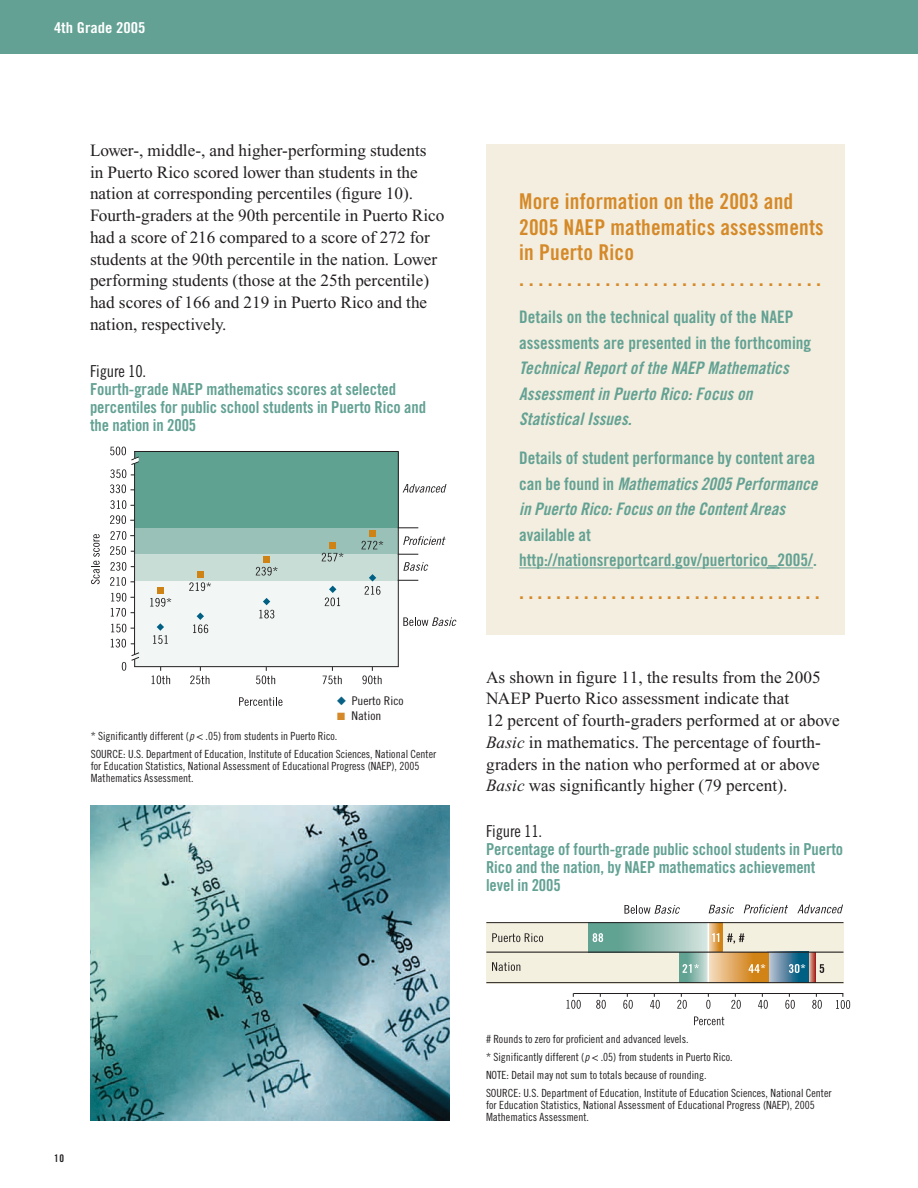
<style>
.page{position:relative;width:918px;height:1188px;background:#fff}
.page>*{position:absolute;margin:0;border:0;box-sizing:border-box;transform-origin:0 0}
.t1{font:22.5px "Trade Gothic Bold Cond Twenty";color:#d58928}
.t2{font:21.75px/25.5px "Trade Gothic Bold Cond Twenty";letter-spacing:.01em;color:#d58928}
.t3{font:17.25px/21.8px "Times New Roman";color:#231f20}
.t4{font:17.25px/25.5px "Trade Gothic Bold Cond Twenty";color:#62a193}
.t5{font:17.25px/25.5px "Trade Gothic Bold Cond Twenty Obl";letter-spacing:.005em;color:#62a193}
.t6{font:16.5px/18px "Trade Gothic Bold Cond Twenty";letter-spacing:-.005em;color:#62a193}
.t7{font:16.5px "Trade Gothic Cond Eighteen";letter-spacing:-.01em;color:#231f20}
.t8{font:15px "Trade Gothic Bold Cond Twenty";color:#fff;scale:1.1 1}
.t9{font:12px "Trade Gothic Cond Eighteen";color:#231f20;scale:1.1 1}
.t10{font:11.25px/18px "Trade Gothic Cond Eighteen";color:#231f20}
.t11{font:10.5px "Trade Gothic Bold Cond Twenty";color:#231f20}
.s1{color:#086185}
.s2{color:#d58928}
.s3{font-family:"Trade Gothic Cond Eighteen Obl"}
.s4{font-family:"Trade Gothic Bold Cond Twenty"}
.s5{font-style:italic}
</style>
<div class="page">
<div style="left:486px;top:144px;width:359px;height:490px;background:#f3eedf"></div>
<div style="left:135px;top:562px;width:263px;height:104px;background:#f2f7f6"></div>
<div style="left:135px;top:543px;width:263px;height:37px;background:#c9ddd7"></div>
<div style="left:134px;top:524px;width:264px;height:30px;background:#9ac1b7"></div>
<div style="left:135px;top:452px;width:263px;height:76px;background:#60a292"></div>
<hr style="left:398px;top:452px;width:1px;height:215px;background:#231f20">
<hr style="left:134px;top:666px;width:265px;height:1px;background:#231f20">
<hr style="left:134px;top:451px;width:264px;height:1px;background:#231f20">
<svg style="left:399px;top:580px;width:19px;height:1px"></svg>
<svg style="left:398px;top:554px;width:20px;height:1px"></svg>
<svg style="left:398px;top:528px;width:20px;height:1px"></svg>
<hr style="left:134px;top:463px;width:1px;height:191px;background:#231f20">
<svg style="left:403px;top:484px;width:43px;height:9px"></svg>
<svg style="left:403px;top:536px;width:43px;height:9px"></svg>
<svg style="left:403px;top:562px;width:25px;height:9px"></svg>
<svg style="left:403px;top:617px;width:53px;height:9px"></svg>
<svg style="left:110px;top:484px;width:24px;height:9px"></svg>
<svg style="left:110px;top:515px;width:24px;height:9px"></svg>
<svg style="left:110px;top:546px;width:25px;height:9px"></svg>
<svg style="left:110px;top:577px;width:24px;height:9px"></svg>
<svg style="left:111px;top:608px;width:23px;height:9px"></svg>
<svg style="left:110px;top:447px;width:29px;height:31px"></svg>
<svg style="left:110px;top:500px;width:24px;height:9px"></svg>
<svg style="left:110px;top:562px;width:25px;height:9px"></svg>
<svg style="left:111px;top:593px;width:23px;height:9px"></svg>
<svg style="left:111px;top:624px;width:23px;height:8px"></svg>
<svg style="left:110px;top:531px;width:24px;height:9px"></svg>
<svg style="left:91px;top:534px;width:9px;height:50px"></svg>
<svg style="left:239px;top:697px;width:44px;height:9px"></svg>
<svg style="left:323px;top:667px;width:19px;height:17px"></svg>
<svg style="left:256px;top:667px;width:19px;height:17px"></svg>
<svg style="left:190px;top:667px;width:19px;height:17px"></svg>
<svg style="left:152px;top:667px;width:18px;height:17px"></svg>
<svg style="left:362px;top:667px;width:20px;height:17px"></svg>
<svg style="left:153px;top:623px;width:15px;height:21px"></svg>
<svg style="left:325px;top:586px;width:15px;height:20px"></svg>
<svg style="left:193px;top:613px;width:15px;height:20px"></svg>
<svg style="left:365px;top:574px;width:15px;height:21px"></svg>
<svg style="left:259px;top:598px;width:15px;height:20px"></svg>
<svg style="left:150px;top:587px;width:21px;height:20px"></svg>
<svg style="left:189px;top:572px;width:22px;height:19px"></svg>
<svg style="left:256px;top:556px;width:22px;height:20px"></svg>
<svg style="left:322px;top:542px;width:21px;height:20px"></svg>
<svg style="left:361px;top:530px;width:22px;height:19px"></svg>
<svg style="left:111px;top:639px;width:29px;height:32px"></svg>
<div style="left:486px;top:922px;width:357px;height:61px;background:#f4f0df"></div>
<svg style="left:808px;top:953px;width:8px;height:29px"></svg>
<svg style="left:820px;top:964px;width:4px;height:9px"></svg>
<svg style="left:624px;top:905px;width:56px;height:9px"></svg>
<svg style="left:709px;top:905px;width:25px;height:9px"></svg>
<svg style="left:797px;top:905px;width:46px;height:8px"></svg>
<svg style="left:744px;top:905px;width:44px;height:8px"></svg>
<svg style="left:492px;top:933px;width:51px;height:9px"></svg>
<svg style="left:492px;top:962px;width:28px;height:9px"></svg>
<svg style="left:589px;top:923px;width:119px;height:29px;background:#8cb8ad"></svg>
<svg style="left:709px;top:923px;width:14px;height:29px"></svg>
<svg style="left:768px;top:953px;width:40px;height:29px"></svg>
<svg style="left:593px;top:933px;width:10px;height:9px"></svg>
<svg style="left:712px;top:933px;width:7px;height:9px"></svg>
<div style="left:680px;top:952px;width:28px;height:30px;background:linear-gradient(to right,#4b9684,#c6dbd4)"></div>
<svg style="left:709px;top:953px;width:59px;height:29px;background:#e0a75c"></svg>
<svg style="left:683px;top:964px;width:16px;height:9px"></svg>
<svg style="left:749px;top:964px;width:16px;height:9px"></svg>
<svg style="left:789px;top:964px;width:16px;height:9px"></svg>
<hr style="left:708px;top:923px;width:1px;height:60px;background:#fff">
<hr style="left:486px;top:922px;width:357px;height:1px;background:#231f20">
<hr style="left:486px;top:982px;width:357px;height:1px;background:#231f20">
<svg style="left:567px;top:993px;width:14px;height:16px"></svg>
<svg style="left:596px;top:994px;width:10px;height:15px"></svg>
<svg style="left:623px;top:994px;width:10px;height:15px"></svg>
<svg style="left:650px;top:994px;width:10px;height:15px"></svg>
<svg style="left:677px;top:994px;width:10px;height:15px"></svg>
<svg style="left:706px;top:994px;width:4px;height:15px"></svg>
<svg style="left:731px;top:994px;width:10px;height:15px"></svg>
<svg style="left:758px;top:994px;width:10px;height:15px"></svg>
<svg style="left:785px;top:994px;width:10px;height:15px"></svg>
<svg style="left:812px;top:994px;width:10px;height:15px"></svg>
<svg style="left:694px;top:1016px;width:30px;height:9px"></svg>
<hr style="left:573px;top:993px;width:270px;height:1px;background:#231f20">
<svg style="left:836px;top:993px;width:14px;height:16px"></svg>
<svg style="left:727px;top:933px;width:17px;height:11px"></svg>
<hr style="left:486px;top:952px;width:357px;height:1px;background:#231f20">
<div style="left:0;top:0;width:918px;height:54px;background:#62a193"></div>
<hr style="left:519px;top:567px;width:249px;height:1px;background:#62a193">
<hr style="left:778px;top:567px;width:35px;height:1px;background:#62a193">
<svg style="left:767px;top:566px;width:13px;height:3px"></svg>
<img style="left:90px;top:806px;width:360px;height:314px">
<p class="t8" style="left:54px;top:22px;width:85px">4th Grade 2005</p>
<p class="t3" style="left:90px;top:141px;width:356px">Lower-, middle-, and higher-performing students<br>in Puerto Rico scored lower than students in the nation at corresponding percentiles (figure 10).<br>Fourth-graders at the 90th percentile in Puerto Rico had a score of 216 compared to a score of 272 for students at the 90th percentile in the nation. Lower performing students (those at the 25th percentile) had scores of 166 and 219 in Puerto Rico and the nation, respectively.</p>
<p class="t7" style="left:90px;top:365px;width:58px">Figure 10.</p>
<p class="t6" style="left:90px;top:381px;width:338px">Fourth-grade NAEP mathematics scores at selected percentiles for public school students in Puerto Rico and the nation in 2005</p>
<p class="t9" style="left:337px;top:696px;width:62px"><span class="s1">◆</span> Puerto Rico</p>
<p class="t9" style="left:337px;top:711px;width:42px"><span class="s2">■</span> Nation</p>
<p class="t10" style="left:91px;top:728px;width:347px">* Significantly different (<span class="s3">p</span> &lt; .05) from students in Puerto Rico.<br>SOURCE: U.S. Department of Education, Institute of Education Sciences, National Center</p>
<p class="t10" style="left:91px;top:761px;width:330px;line-height:12px">for Education Statistics, National Assessment of Educational Progress (NAEP), 2005<br>Mathematics Assessment.</p>
<p class="t2" style="left:519px;top:190px;width:306px">More information on the 2003 and<br>2005 NAEP mathematics assessments in Puerto Rico</p>
<h1 class="t1" style="left:519px;top:269px;width:304px">................................</h1>
<p class="t4" style="left:519px;top:306px;width:294px">Details on the technical quality of the NAEP assessments are presented in the forthcoming</p>
<p class="t5" style="left:519px;top:357px;width:271px">Technical Report of the NAEP Mathematics<br>Assessment in Puerto Rico: Focus on<br>Statistical Issues.</p>
<p class="t4" style="left:519px;top:447px;width:297px">Details of student performance by content area</p>
<p class="t5" style="left:519px;top:472px;width:300px"><span class="s4">can be found in</span> Mathematics 2005 Performance in Puerto Rico: Focus on the Content Areas</p>
<p class="t4" style="left:519px;top:523px;width:299px">available at http://nationsreportcard.gov/puertorico_2005/.</p>
<h1 class="t1" style="left:519px;top:583px;width:302px">.................................</h1>
<p class="t4" style="left:767px;top:549px;width:14px">__</p>
<p class="t3" style="left:486px;top:668px;width:355px">As shown in figure 11, the results from the 2005<br>NAEP Puerto Rico assessment indicate that<br>12 percent of fourth-graders performed at or above <span class="s5">Basic</span> in mathematics. The percentage of fourth&shy;graders in the nation who performed at or above <span class="s5">Basic</span> was significantly higher (79 percent).</p>
<p class="t7" style="left:486px;top:825px;width:58px">Figure 11.</p>
<p class="t6" style="left:486px;top:842px;width:359px">Percentage of fourth-grade public school students in Puerto<br>Rico and the nation, by NAEP mathematics achievement level in 2005</p>
<p class="t11" style="left:54px;top:1154px;width:12px">10</p>
<p class="t10" style="left:486px;top:1031px;width:347px"># Rounds to zero for proficient and advanced levels.<br>* Significantly different (<span class="s3">p</span> &lt; .05) from students in Puerto Rico.<br>NOTE: Detail may not sum to totals because of rounding.<br>SOURCE: U.S. Department of Education, Institute of Education Sciences, National Center</p>
<p class="t10" style="left:486px;top:1100px;width:330px;line-height:12px">for Education Statistics, National Assessment of Educational Progress (NAEP), 2005<br>Mathematics Assessment.</p>
</div>
